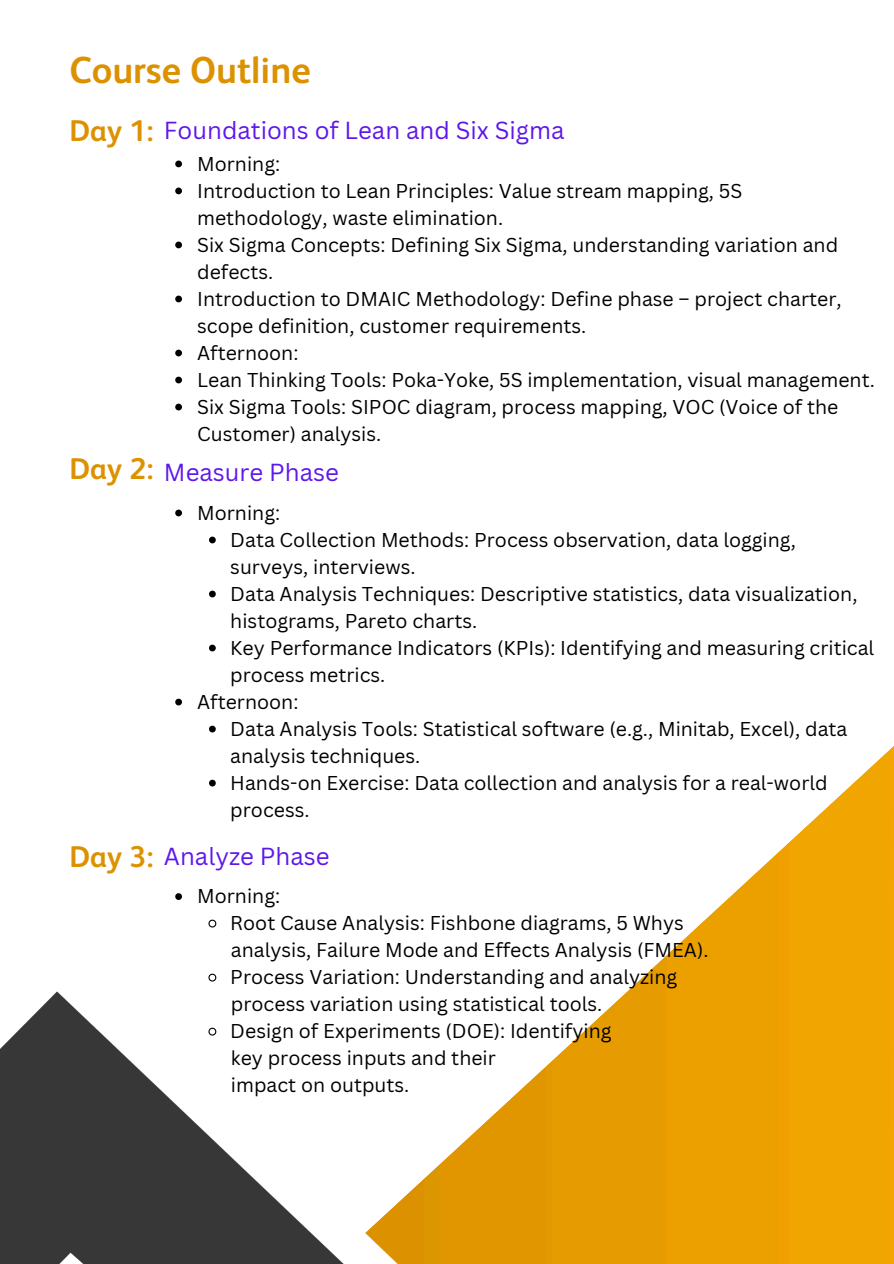
<style>
.page{position:relative;width:894px;height:1264px;background:#fff}
.page>*{position:absolute;margin:0;border:0;box-sizing:border-box;transform-origin:0 0}
.t1{font:700 37.5px "FS Albert Arabic";color:#dc9200}
.t2{font:700 30px "FS Albert Arabic";color:#dc9200}
.t3{font:24px "Canva Sans";color:#5e17eb}
.t4{font:19.5px/27px "Canva Sans";color:#000}
</style>
<div class="page">
<img style="left:0;top:991px;width:893px;height:272px">
<svg style="left:164px;top:516px;width:729px;height:735px"></svg>
<svg style="left:175px;top:160px;width:7px;height:7px"></svg>
<svg style="left:175px;top:187px;width:7px;height:7px"></svg>
<svg style="left:175px;top:241px;width:7px;height:7px"></svg>
<svg style="left:175px;top:295px;width:7px;height:7px"></svg>
<svg style="left:175px;top:349px;width:7px;height:7px"></svg>
<svg style="left:175px;top:376px;width:7px;height:7px"></svg>
<svg style="left:175px;top:403px;width:7px;height:7px"></svg>
<svg style="left:175px;top:509px;width:7px;height:7px"></svg>
<svg style="left:209px;top:536px;width:7px;height:7px"></svg>
<svg style="left:209px;top:590px;width:7px;height:7px"></svg>
<svg style="left:209px;top:644px;width:7px;height:7px"></svg>
<svg style="left:175px;top:698px;width:7px;height:7px"></svg>
<svg style="left:209px;top:725px;width:7px;height:7px"></svg>
<svg style="left:209px;top:779px;width:7px;height:7px"></svg>
<svg style="left:175px;top:893px;width:7px;height:7px"></svg>
<svg style="left:207px;top:918px;width:10px;height:10px"></svg>
<svg style="left:207px;top:972px;width:10px;height:10px"></svg>
<svg style="left:207px;top:1026px;width:10px;height:10px"></svg>
<p class="t1" style="left:69px;top:48px;width:243px">Course Outline</p>
<p class="t2" style="left:69px;top:113px;width:86px">Day 1:</p>
<p class="t3" style="left:164px;top:113px;width:402px">Foundations of Lean and Six Sigma</p>
<p class="t4" style="left:197px;top:150px;width:85px">Morning:</p>
<p class="t4" style="left:197px;top:177px;width:546px">Introduction to Lean Principles: Value stream mapping, 5S methodology, waste elimination.</p>
<p class="t4" style="left:197px;top:231px;width:642px">Six Sigma Concepts: Defining Six Sigma, understanding variation and defects.</p>
<p class="t4" style="left:197px;top:285px;width:645px">Introduction to DMAIC Methodology: Define phase – project charter, scope definition, customer requirements.</p>
<h3 class="t4" style="left:197px;top:339px;width:103px">Afternoon:</h3>
<p class="t4" style="left:197px;top:366px;width:679px">Lean Thinking Tools: Poka-Yoke, 5S implementation, visual management.</p>
<p class="t4" style="left:197px;top:393px;width:642px">Six Sigma Tools: SIPOC diagram, process mapping, VOC (Voice of the<br>Customer) analysis.</p>
<p class="t2" style="left:69px;top:451px;width:86px">Day 2:</p>
<p class="t3" style="left:164px;top:455px;width:176px">Measure Phase</p>
<p class="t4" style="left:197px;top:498px;width:85px">Morning:</p>
<p class="t4" style="left:230px;top:525px;width:567px">Data Collection Methods: Process observation, data logging, surveys, interviews.</p>
<p class="t4" style="left:230px;top:579px;width:628px">Data Analysis Techniques: Descriptive statistics, data visualization, histograms, Pareto charts.</p>
<h3 class="t4" style="left:230px;top:633px;width:645px">Key Performance Indicators (KPIs): Identifying and measuring critical process metrics.</h3>
<p class="t4" style="left:197px;top:687px;width:103px">Afternoon:</p>
<p class="t4" style="left:230px;top:714px;width:618px">Data Analysis Tools: Statistical software (e.g., Minitab, Excel), data analysis techniques.</p>
<p class="t4" style="left:230px;top:768px;width:598px">Hands-on Exercise: Data collection and analysis for a real-world process.</p>
<p class="t2" style="left:69px;top:838px;width:86px">Day 3:</p>
<p class="t3" style="left:164px;top:839px;width:167px">Analyze Phase</p>
<p class="t4" style="left:197px;top:882px;width:85px">Morning:</p>
<h2 class="t4" style="left:230px;top:909px;width:455px">Root Cause Analysis: Fishbone diagrams, 5 Whys</h2>
<p class="t4" style="left:231px;top:936px;width:479px">analysis, Failure Mode and Effects Analysis (FMEA).</p>
<p class="t4" style="left:230px;top:963px;width:448px">Process Variation: Understanding and analyzing</p>
<p class="t4" style="left:231px;top:990px;width:373px">process variation using statistical tools.</p>
<p class="t4" style="left:230px;top:1017px;width:382px">Design of Experiments (DOE): Identifying</p>
<p class="t4" style="left:231px;top:1044px;width:266px">key process inputs and their</p>
<p class="t4" style="left:231px;top:1071px;width:180px">impact on outputs.</p>
</div>
